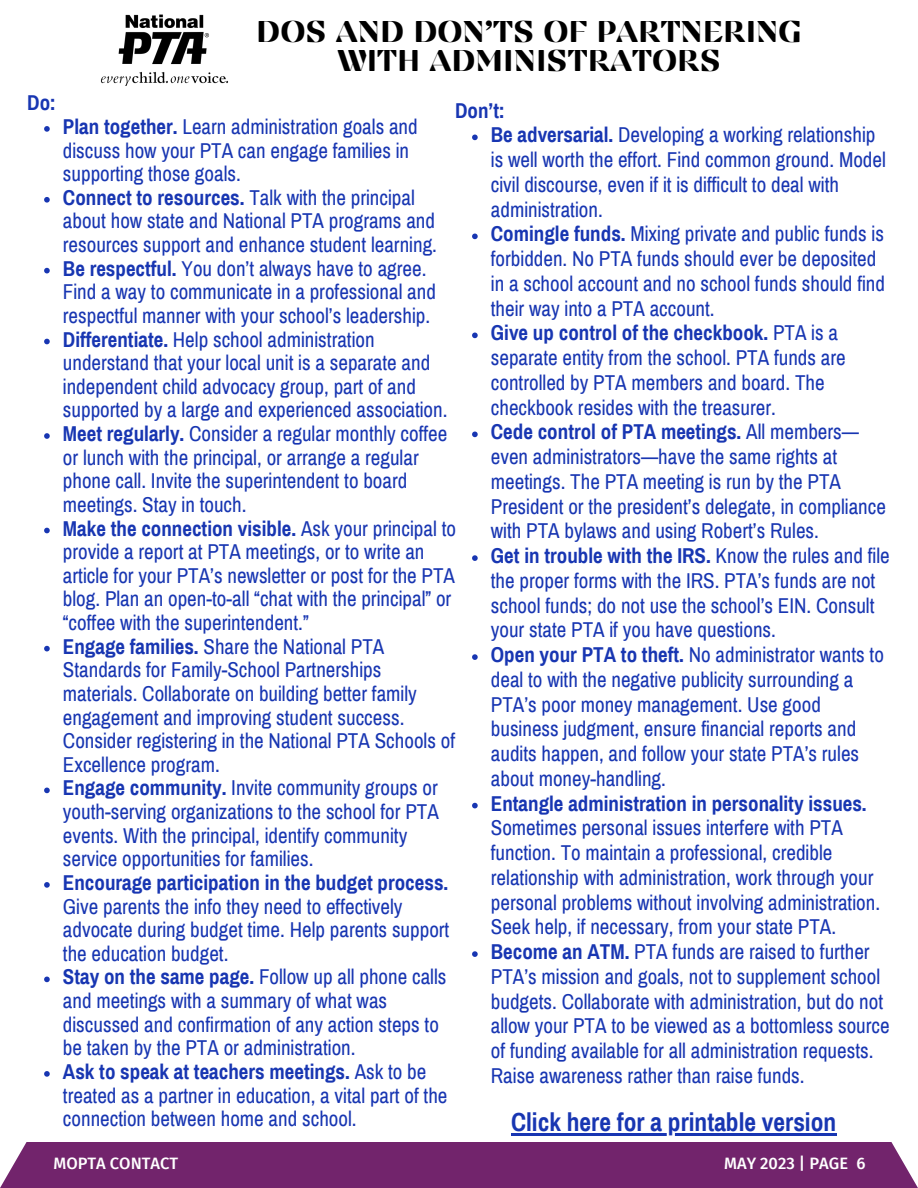
<style>
.page{position:relative;width:918px;height:1188px;background:#fff}
.page>*{position:absolute;margin:0;border:0;box-sizing:border-box;transform-origin:0 0}
.t1{font:30px/29.2px "Findel Display";color:#000;text-align:center}
.t2{font:700 25.5px "Archivo Narrow";color:#1836b2}
.t3{font:21px/23.7px "Archivo Narrow";color:#1836b2}
.t4{font:700 21px "Archivo Narrow";color:#1836b2}
.t5{font:500 16.5px "Fira Sans";color:#fff}
.s1{font-weight:700}
</style>
<div class="page">
<svg style="left:44px;top:126px;width:6px;height:6px"></svg>
<svg style="left:44px;top:197px;width:6px;height:6px"></svg>
<svg style="left:44px;top:268px;width:6px;height:5px"></svg>
<svg style="left:44px;top:339px;width:6px;height:5px"></svg>
<svg style="left:44px;top:433px;width:6px;height:6px"></svg>
<svg style="left:44px;top:528px;width:6px;height:5px"></svg>
<svg style="left:44px;top:646px;width:6px;height:5px"></svg>
<svg style="left:44px;top:788px;width:6px;height:5px"></svg>
<svg style="left:44px;top:882px;width:6px;height:6px"></svg>
<svg style="left:44px;top:977px;width:6px;height:5px"></svg>
<svg style="left:44px;top:1071px;width:6px;height:6px"></svg>
<svg style="left:472px;top:135px;width:6px;height:5px"></svg>
<svg style="left:472px;top:234px;width:6px;height:5px"></svg>
<svg style="left:472px;top:333px;width:6px;height:5px"></svg>
<svg style="left:472px;top:432px;width:6px;height:5px"></svg>
<svg style="left:472px;top:555px;width:6px;height:6px"></svg>
<svg style="left:472px;top:654px;width:6px;height:6px"></svg>
<svg style="left:472px;top:803px;width:6px;height:5px"></svg>
<svg style="left:472px;top:951px;width:6px;height:6px"></svg>
<hr style="left:511px;top:1134px;width:325px;height:2px;background:#1836b2">
<img style="left:100px;top:14px;width:128px;height:72px">
<div style="left:0;top:1142px;width:918px;height:46px;background:#72246c"></div>
<p class="t1" style="left:256px;top:17px;width:547px">DOS AND DON’TS OF PARTNERING<br>WITH ADMINISTRATORS</p>
<p class="t4" style="left:27px;top:92px;width:30px">Do:</p>
<p class="t4" style="left:455px;top:99px;width:51px">Don’t:</p>
<p class="t3" style="left:63px;top:115px;width:356px"><span class="s1">Plan together.</span> Learn administration goals and discuss how your PTA can engage families in supporting those goals.</p>
<p class="t3" style="left:63px;top:186px;width:376px"><span class="s1">Connect to resources.</span> Talk with the principal about how state and National PTA programs and resources support and enhance student learning.</p>
<p class="t3" style="left:63px;top:257px;width:375px"><span class="s1">Be respectful.</span> You don’t always have to agree.<br>Find a way to communicate in a professional and respectful manner with your school’s leadership.</p>
<p class="t3" style="left:63px;top:328px;width:386px"><span class="s1">Differentiate.</span> Help school administration understand that your local unit is a separate and independent child advocacy group, part of and supported by a large and experienced association.</p>
<p class="t3" style="left:63px;top:422px;width:386px"><span class="s1">Meet regularly.</span> Consider a regular monthly coffee or lunch with the principal, or arrange a regular phone call. Invite the superintendent to board meetings. Stay in touch.</p>
<p class="t3" style="left:63px;top:517px;width:395px"><span class="s1">Make the connection visible.</span> Ask your principal to provide a report at PTA meetings, or to write an article for your PTA’s newsletter or post for the PTA blog. Plan an open-to-all “chat with the principal” or “coffee with the superintendent.”</p>
<p class="t3" style="left:63px;top:635px;width:394px"><span class="s1">Engage families.</span> Share the National PTA Standards for Family-School Partnerships materials. Collaborate on building better family engagement and improving student success.<br>Consider registering in the National PTA Schools of Excellence program.</p>
<p class="t3" style="left:63px;top:777px;width:377px"><span class="s1">Engage community.</span> Invite community groups or youth-serving organizations to the school for PTA events. With the principal, identify community service opportunities for families.</p>
<p class="t3" style="left:63px;top:871px;width:388px"><span class="s1">Encourage participation in the budget process.<br></span>Give parents the info they need to effectively advocate during budget time. Help parents support the education budget.</p>
<p class="t3" style="left:63px;top:966px;width:385px"><span class="s1">Stay on the same page.</span> Follow up all phone calls and meetings with a summary of what was discussed and confirmation of any action steps to be taken by the PTA or administration.</p>
<p class="t3" style="left:63px;top:1060px;width:386px"><span class="s1">Ask to speak at teachers meetings.</span> Ask to be treated as a partner in education, a vital part of the connection between home and school.</p>
<p class="t3" style="left:491px;top:123px;width:397px;line-height:24.8px"><span class="s1">Be adversarial.</span> Developing a working relationship is well worth the effort. Find common ground. Model civil discourse, even if it is difficult to deal with administration.</p>
<p class="t3" style="left:491px;top:222px;width:396px;line-height:24.8px"><span class="s1">Comingle funds.</span> Mixing private and public funds is forbidden. No PTA funds should ever be deposited in a school account and no school funds should find their way into a PTA account.</p>
<p class="t3" style="left:491px;top:321px;width:356px;line-height:24.8px"><span class="s1">Give up control of the checkbook.</span> PTA is a separate entity from the school. PTA funds are controlled by PTA members and board. The checkbook resides with the treasurer.</p>
<p class="t3" style="left:491px;top:420px;width:397px;line-height:24.8px"><span class="s1">Cede control of PTA meetings.</span> All members— even administrators—have the same rights at meetings. The PTA meeting is run by the PTA President or the president’s delegate, in compliance with PTA bylaws and using Robert’s Rules.</p>
<p class="t3" style="left:491px;top:544px;width:400px;line-height:24.8px"><span class="s1">Get in trouble with the IRS.</span> Know the rules and file the proper forms with the IRS. PTA’s funds are not school funds; do not use the school’s EIN. Consult your state PTA if you have questions.</p>
<p class="t3" style="left:491px;top:643px;width:395px;line-height:24.8px"><span class="s1">Open your PTA to theft.</span> No administrator wants to deal to with the negative publicity surrounding a PTA’s poor money management. Use good business judgment, ensure financial reports and audits happen, and follow your state PTA’s rules about money-handling.</p>
<p class="t3" style="left:491px;top:791px;width:391px;line-height:24.8px"><span class="s1">Entangle administration in personality issues.<br></span>Sometimes personal issues interfere with PTA function. To maintain a professional, credible relationship with administration, work through your personal problems without involving administration.<br>Seek help, if necessary, from your state PTA.</p>
<p class="t3" style="left:491px;top:940px;width:400px;line-height:24.8px"><span class="s1">Become an ATM.</span> PTA funds are raised to further PTA’s mission and goals, not to supplement school budgets. Collaborate with administration, but do not allow your PTA to be viewed as a bottomless source of funding available for all administration requests.<br>Raise awareness rather than raise funds.</p>
<p class="t2" style="left:511px;top:1109px;width:327px">Click here for a printable version</p>
<p class="t5" style="left:53px;top:1154px;width:126px">MOPTA CONTACT</p>
<p class="t5" style="left:724px;top:1154px;width:143px">MAY 2023 | PAGE 6</p>
</div>
